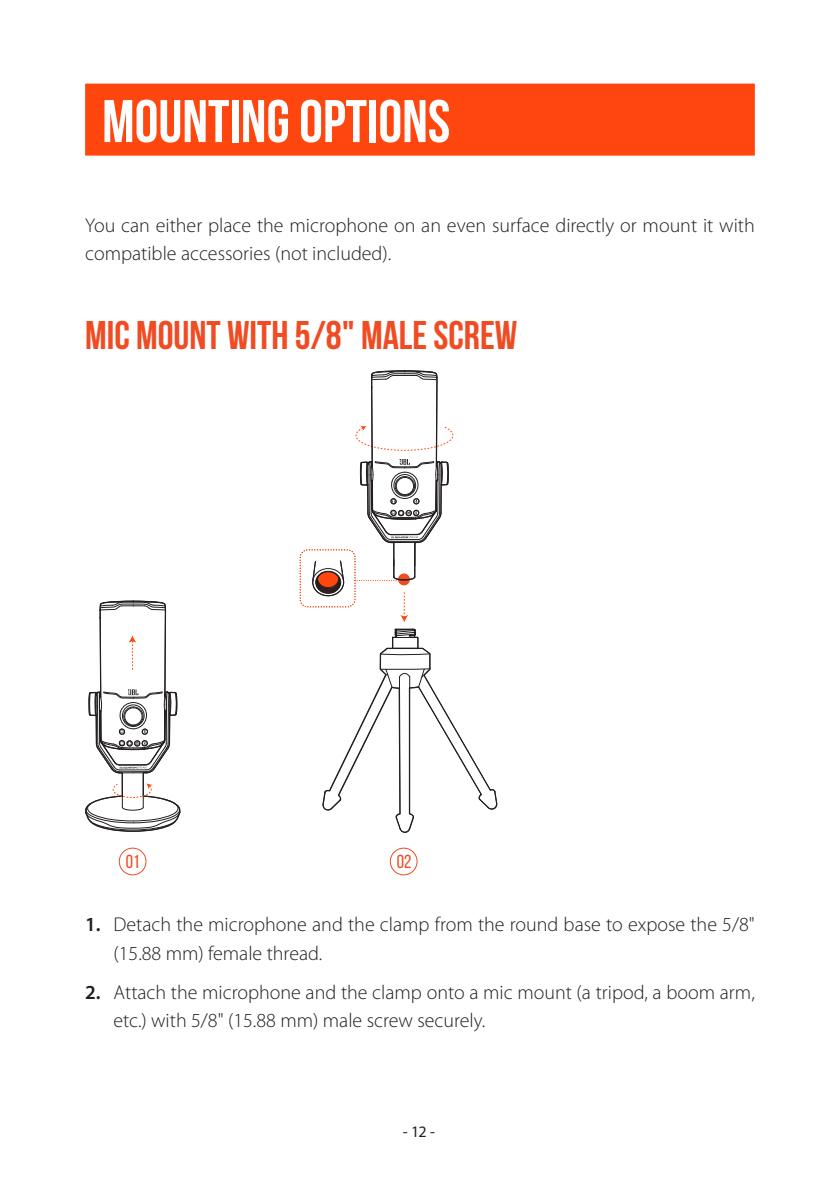
<style>
.page{position:relative;width:840px;height:1191px;background:#fff}
.page>*{position:absolute;margin:0;border:0;box-sizing:border-box;transform-origin:0 0}
.Title1{font:700 60px "Bebas Neue";color:#fff}
.Title2{font:700 40px "Bebas Neue";color:#f04b23}
.Body{font:300 20px/28px "Myriad Pro";color:#231f20}
.t1{font:18.8px "Bebas Neue";color:#f04b23}
.t2{font:16px "Myriad Pro";color:#231f20}
.s1{font-weight:600}
</style>
<div class="page">
<div style="left:85px;top:84px;width:669px;height:72px;background:#ff460f"></div>
<svg style="left:85px;top:600px;width:95px;height:275px"></svg>
<div style="left:299px;top:549px;width:56px;height:58px;border:1px dashed #f04b23;border-radius:8px"></div>
<svg style="left:311px;top:370px;width:186px;height:505px"></svg>
<p class="Title1" style="left:102px;top:88px;width:349px">MOUNTING OPTIONS</p>
<p class="Body" style="left:85px;top:211px;width:670px">You can either place the microphone on an even surface directly or mount it with compatible accessories (not included).</p>
<p class="Title2" style="left:85px;top:313px;width:433px">MIC MOUNT WITH 5/8" MALE SCREW</p>
<p class="t1" style="left:126px;top:851px;width:15px">01</p>
<p class="t1" style="left:396px;top:851px;width:16px">02</p>
<p class="Body" style="left:113px;top:911px;width:642px;text-indent:-28px"><span class="s1">1.</span> Detach the microphone and the clamp from the round base to expose the 5/8" (15.88 mm) female thread.</p>
<p class="Body" style="left:113px;top:978px;width:642px;text-indent:-28px"><span class="s1">2.</span> Attach the microphone and the clamp onto a mic mount (a tripod, a boom arm, etc.) with 5/8" (15.88 mm) male screw securely.</p>
<p class="t2" style="left:402px;top:1122px;width:34px">- 12 -</p>
</div>
